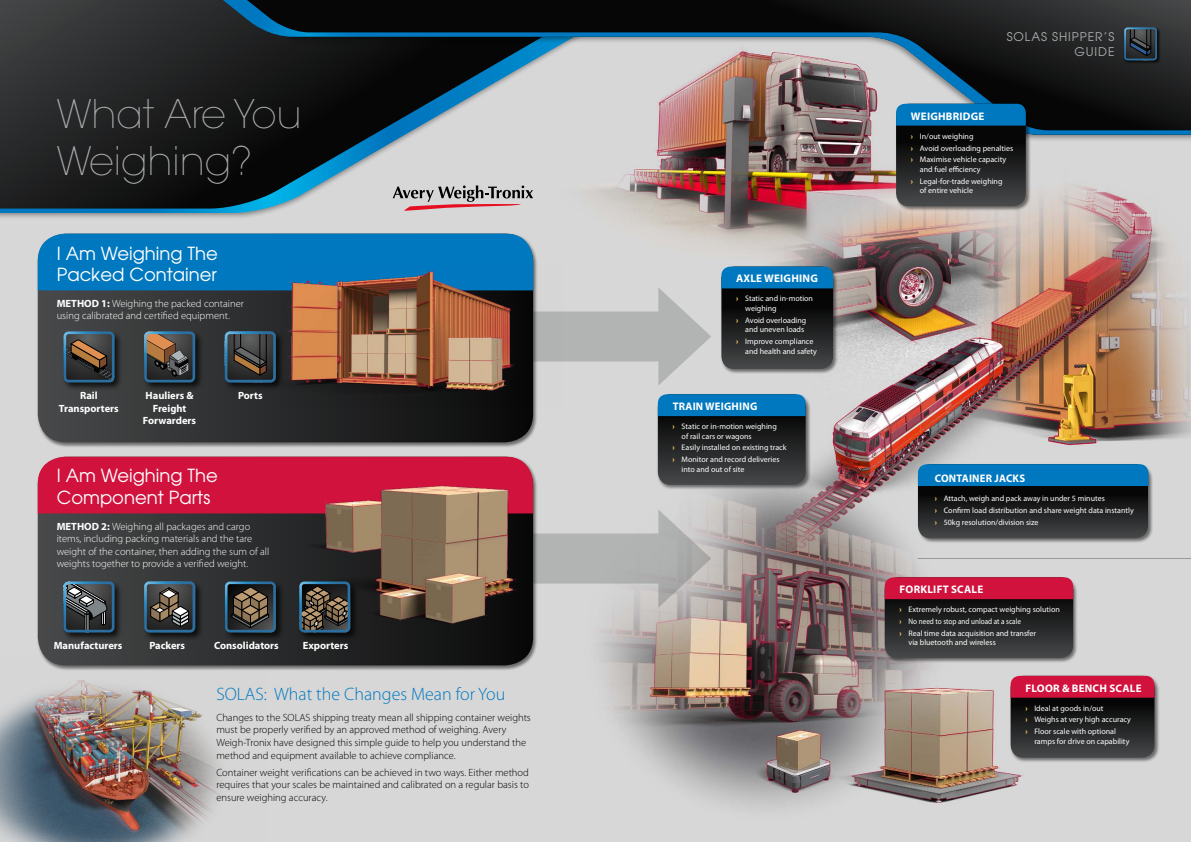
<style>
.page{position:relative;width:1191px;height:842px;background:#fff}
.page>*{position:absolute;margin:0;border:0;box-sizing:border-box;transform-origin:0 0}
.IN_-_Copy_Subhead{font:200 39.2px/47px "Avant Garde";color:#acadad}
.IN_-_Body_Copy{font:18px/21.6px "Avant Garde";color:#fff}
.IN_-_Copy_Subhead-2{font:300 18px "Myriad Pro";color:#0078bf}
.t1{font:12px/14.4px "Avant Garde";letter-spacing:.075em;color:#acadad;text-align:right}
.Callout_box_header{font:700 11px "Myriad Pro";letter-spacing:.02em;color:#fff}
.IN_-_Body_Copy-2{font:300 10.5px/12.6px "Myriad Pro";color:#000}
.IN_-_Body_Copy-3{font:300 10.5px/12.6px "Myriad Pro";color:#fff}
.IN_-_Body_Copy-4{font:700 10.5px/12.6px "Myriad Pro";color:#fff;text-align:center}
.t2{font:8px/9.6px "Myriad Pro";color:#fff}
.t3{font:8px "Myriad Pro";color:#fff;scale:.9 1}
.s1{font-weight:700}
.s2{font-weight:900;color:#ffcf5f}
</style>
<div class="page">
<img style="left:0;top:142px;width:1191px;height:700px">
<div style="left:0;top:0;width:652px;height:220px;background:#000;opacity:.4"></div>
<svg style="left:0;top:0;width:637px;height:213px;background:#4d5457"></svg>
<div style="left:215px;top:0;width:976px;height:142px;background:#000;opacity:.4"></div>
<svg style="left:223px;top:0;width:968px;height:135px;background:#494e52"></svg>
<img style="left:0;top:659px;width:266px;height:183px">
<div style="left:533px;top:311px;width:138px;height:50px;background:#b2b4b4"></div>
<svg style="left:658px;top:287px;width:53px;height:99px;background:#c4c5c5"></svg>
<div style="left:533px;top:533px;width:138px;height:50px;background:#b2b4b4"></div>
<svg style="left:658px;top:509px;width:53px;height:99px;background:#b9b7b7"></svg>
<div style="left:37px;top:456px;width:501px;height:214px;background:#000;opacity:.5"></div>
<svg style="left:38px;top:513px;width:495px;height:152px;background:#303031"></svg>
<svg style="left:38px;top:457px;width:24px;height:56px"></svg>
<svg style="left:38px;top:290px;width:495px;height:152px;background:#2f3132"></svg>
<div style="left:38px;top:234px;width:495px;height:56px;background:#0078bf"></div>
<svg style="left:393px;top:185px;width:140px;height:26px;background:#b4a1a3"></svg>
<div style="left:1123px;top:27px;width:37px;height:37px;background:#000;opacity:.8"></div>
<svg style="left:1124px;top:28px;width:33px;height:32px"></svg>
<div style="left:895px;top:103px;width:136px;height:108px;background:#000;opacity:.5"></div>
<div style="left:883px;top:576px;width:195px;height:87px;background:#000;opacity:.5"></div>
<div style="left:1009px;top:675px;width:150px;height:88px;background:#000;opacity:.5"></div>
<div style="left:656px;top:393px;width:155px;height:97px;background:#000;opacity:.5"></div>
<div style="left:916px;top:463px;width:237px;height:80px;background:#000;opacity:.5"></div>
<div style="left:720px;top:265px;width:118px;height:109px;background:#000;opacity:.5"></div>
<svg style="left:896px;top:104px;width:129px;height:102px;background:#1b3444"></svg>
<svg style="left:884px;top:577px;width:189px;height:81px;background:#562530"></svg>
<svg style="left:658px;top:394px;width:147px;height:91px;background:#1e3c4d"></svg>
<svg style="left:918px;top:464px;width:230px;height:74px;background:#183c51"></svg>
<svg style="left:721px;top:267px;width:112px;height:102px;background:#1b3443"></svg>
<svg style="left:1010px;top:676px;width:144px;height:82px;background:#52212d"></svg>
<hr style="left:918px;top:558px;width:273px;height:1px;background:#979899">
<img style="left:360px;top:447px;width:211px;height:191px">
<img style="left:282px;top:266px;width:281px;height:140px">
<div style="left:62px;top:330px;width:298px;height:312px;background:#000;opacity:.75"></div>
<svg style="left:225px;top:331px;width:51px;height:51px;background:#3d474d"></svg>
<svg style="left:225px;top:581px;width:51px;height:51px;background:#454b4b"></svg>
<svg style="left:63px;top:331px;width:52px;height:51px;background:#484b4b"></svg>
<svg style="left:144px;top:331px;width:51px;height:51px;background:#565553"></svg>
<svg style="left:63px;top:581px;width:51px;height:51px;background:#46545e"></svg>
<svg style="left:144px;top:581px;width:51px;height:51px;background:#4c565b"></svg>
<svg style="left:299px;top:581px;width:51px;height:51px;background:#484c4a"></svg>
<p class="IN_-_Copy_Subhead" style="left:57px;top:91px;width:246px">What Are You<br>Weighing?</p>
<p class="IN_-_Body_Copy" style="left:57px;top:242px;width:163px">I Am Weighing The<br>Packed Container</p>
<p class="IN_-_Body_Copy-3" style="left:57px;top:297px;width:189px"><span class="s1">METHOD 1:</span> Weighing the packed container using calibrated and certified equipment.</p>
<p class="IN_-_Body_Copy-4" style="left:59px;top:389px;width:61px">Rail<br>Transporters</p>
<p class="IN_-_Body_Copy-4" style="left:143px;top:389px;width:55px">Hauliers &amp;<br>Freight<br>Forwarders</p>
<p class="IN_-_Body_Copy-4" style="left:238px;top:389px;width:26px">Ports</p>
<p class="IN_-_Body_Copy" style="left:57px;top:465px;width:163px">I Am Weighing The<br>Component Parts</p>
<p class="IN_-_Body_Copy-3" style="left:57px;top:520px;width:214px"><span class="s1">METHOD 2:</span> Weighing all packages and cargo items, including packing materials and the tare weight of the container, then adding the sum of all weights together to provide a verified weight.</p>
<p class="IN_-_Body_Copy-4" style="left:54px;top:639px;width:70px">Manufacturers</p>
<p class="IN_-_Body_Copy-4" style="left:149px;top:639px;width:37px">Packers</p>
<p class="IN_-_Body_Copy-4" style="left:214px;top:639px;width:66px">Consolidators</p>
<p class="IN_-_Body_Copy-4" style="left:303px;top:639px;width:47px">Exporters</p>
<p class="IN_-_Copy_Subhead-2" style="left:216px;top:683px;width:290px">SOLAS: What the Changes Mean for You</p>
<p class="IN_-_Body_Copy-2" style="left:216px;top:711px;width:316px">Changes to the SOLAS shipping treaty mean all shipping container weights must be properly verified by an approved method of weighing. Avery Weigh-Tronix have designed this simple guide to help you understand the method and equipment available to achieve compliance.</p>
<p class="IN_-_Body_Copy-2" style="left:216px;top:766px;width:314px;text-align:justify">Container weight verifications can be achieved in two ways. Either method requires that your scales be maintained and calibrated on a regular basis to ensure weighing accuracy.</p>
<p class="Callout_box_header" style="left:736px;top:272px;width:83px">AXLE WEIGHING</p>
<p class="t2" style="left:745px;top:294px;width:69px;text-indent:-9px"><span class="s2">›</span> Static and in-motion weighing</p>
<p class="t2" style="left:736px;top:315px;width:72px;text-align:right"><span class="s2">›</span> Avoid overloading and uneven loads</p>
<p class="t2" style="left:745px;top:337px;width:73px;text-indent:-9px"><span class="s2">›</span> Improve compliance and health and safety</p>
<p class="Callout_box_header" style="left:673px;top:399px;width:86px">TRAIN WEIGHING</p>
<p class="t2" style="left:681px;top:421px;width:97px;text-indent:-9px"><span class="s2">›</span> Static or in-motion weighing of rail cars or wagons</p>
<p class="t2" style="left:672px;top:443px;width:115px"><span class="s2">›</span> Easily installed on existing track</p>
<p class="t2" style="left:681px;top:455px;width:99px;text-indent:-9px"><span class="s2">›</span> Monitor and record deliveries into and out of site</p>
<p class="t1" style="left:1006px;top:30px;width:109px">SOLAS SHIPPER’S<br>GUIDE</p>
<p class="Callout_box_header" style="left:911px;top:109px;width:75px">WEIGHBRIDGE</p>
<p class="t2" style="left:911px;top:131px;width:64px"><span class="s2">›</span> In/out weighing</p>
<p class="t2" style="left:911px;top:143px;width:104px"><span class="s2">›</span> Avoid overloading penalties</p>
<p class="t2" style="left:920px;top:155px;width:88px;text-indent:-9px"><span class="s2">›</span> Maximise vehicle capacity and fuel efficiency</p>
<p class="t2" style="left:920px;top:176px;width:84px;text-indent:-9px"><span class="s2">›</span> Legal-for-trade weighing of entire vehicle</p>
<p class="Callout_box_header" style="left:934px;top:471px;width:92px">CONTAINER JACKS</p>
<p class="t2" style="left:934px;top:493px;width:172px"><span class="s2">›</span> Attach, weigh and pack away in under 5 minutes</p>
<p class="t2" style="left:934px;top:505px;width:201px"><span class="s2">›</span> Confirm load distribution and share weight data instantly</p>
<p class="t2" style="left:934px;top:517px;width:105px"><span class="s2">›</span> 50kg resolution/division size</p>
<p class="Callout_box_header" style="left:899px;top:582px;width:85px">FORKLIFT SCALE</p>
<p class="t2" style="left:899px;top:605px;width:162px"><span class="s2">›</span> Extremely robust, compact weighing solution</p>
<p class="t3" style="left:899px;top:616px;width:137px"><span class="s2">›</span> No need to stop and unload at a scale</p>
<p class="t2" style="left:908px;top:628px;width:129px;text-indent:-9px"><span class="s2">›</span> Real time data acquisition and transfer via bluetooth and wireless</p>
<p class="Callout_box_header" style="left:1025px;top:681px;width:118px">FLOOR &amp; BENCH SCALE</p>
<p class="t2" style="left:1025px;top:703px;width:80px"><span class="s2">›</span> Ideal at goods in/out</p>
<p class="t2" style="left:1025px;top:715px;width:107px"><span class="s2">›</span> Weighs at very high accuracy</p>
<p class="t2" style="left:1034px;top:727px;width:97px;text-indent:-9px"><span class="s2">›</span> Floor scale with optional ramps for drive on capability</p>
</div>
